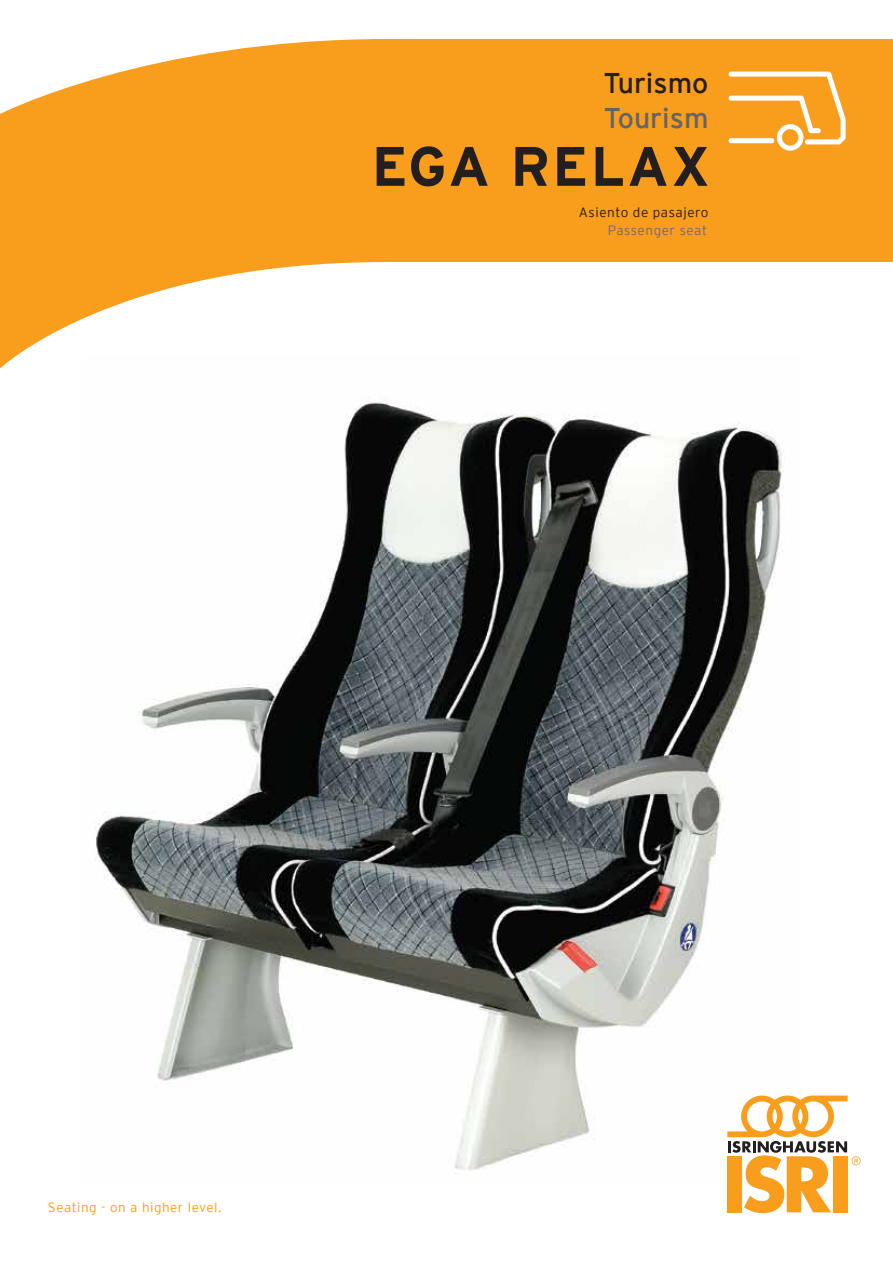
<style>
.page{position:relative;width:893px;height:1263px;background:#fff}
.page>*{position:absolute;margin:0;border:0;box-sizing:border-box;transform-origin:0 0}
.t1{font:700 55.5px "Interstate";letter-spacing:.04em;color:#231f20}
.t2{font:28.5px "Interstate";color:#231f20}
.t3{font:28.5px "Interstate";color:#636466}
.t4{font:300 13.5px "Interstate";letter-spacing:.035em;color:#f99d1c}
.t5{font:300 13.5px "Interstate";letter-spacing:.04em;color:#231f20}
.t6{font:300 13.5px "Interstate";letter-spacing:.04em;color:#6d6e71}
</style>
<div class="page">
<img style="left:94px;top:402px;width:691px;height:769px">
<svg style="left:727px;top:1095px;width:134px;height:118px"></svg>
<svg style="left:0;top:39px;width:893px;height:330px;fill:#f99d1c"></svg>
<svg style="left:729px;top:72px;width:117px;height:79px"></svg>
<h2 class="t2" style="left:603px;top:67px;width:107px">Turismo</h2>
<h2 class="t3" style="left:604px;top:102px;width:106px">Tourism</h2>
<h1 class="t1" style="left:372px;top:135px;width:340px">EGA RELAX</h1>
<p class="t5" style="left:579px;top:205px;width:131px">Asiento de pasajero</p>
<p class="t6" style="left:608px;top:223px;width:101px">Passenger seat</p>
<p class="t4" style="left:48px;top:1200px;width:175px">Seating - on a higher level.</p>
</div>
